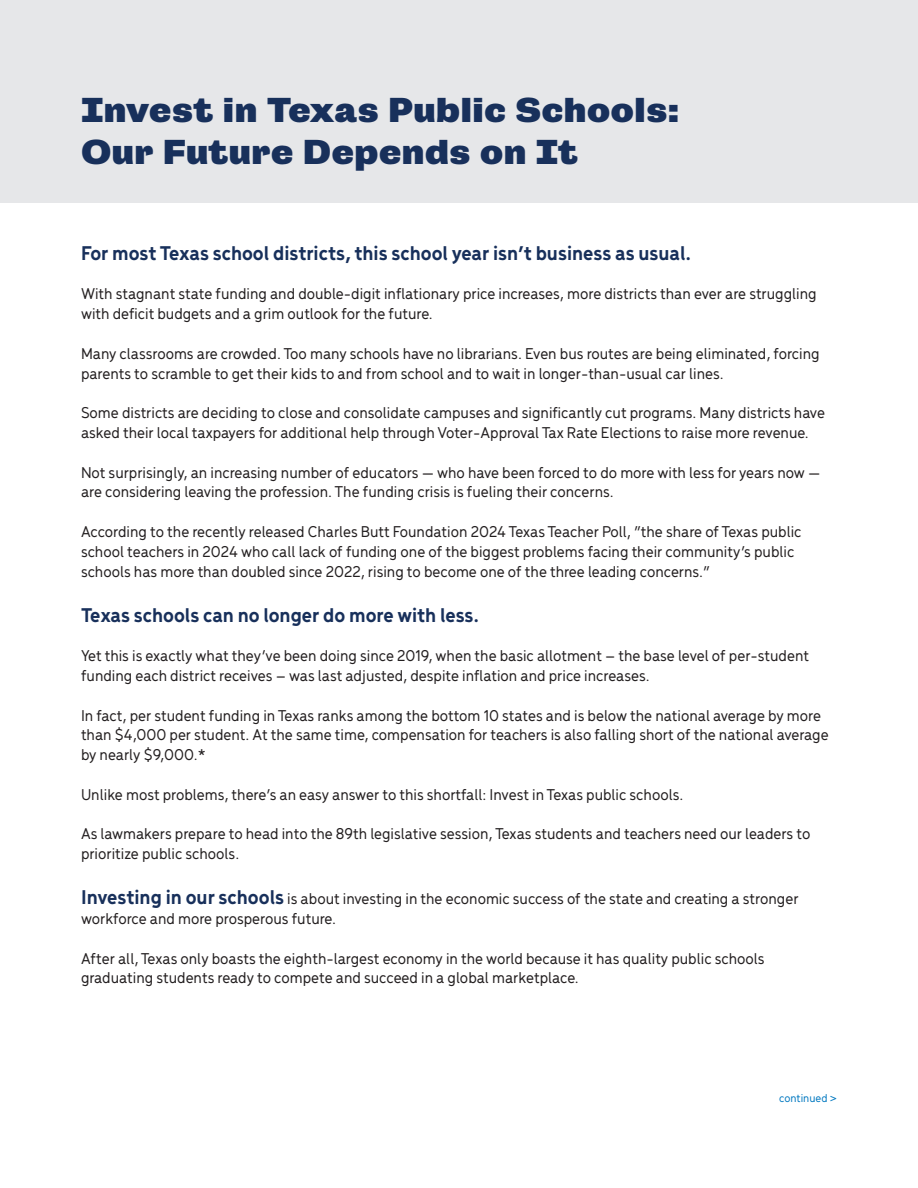
<style>
.page{position:relative;width:918px;height:1188px;background:#fff}
.page>*{position:absolute;margin:0;border:0;box-sizing:border-box;transform-origin:0 0}
.t1{font:900 34.5px/41.4px "Campaign";color:#18305b}
.t2{font:700 21px "Menca";color:#18305b}
.t3{font:500 16.5px/19.8px "Menca";color:#231f20}
.t4{font:500 12px "Menca";color:#0078c0}
.s1{font-weight:700;font-size:21px;color:#18305b}
</style>
<div class="page">
<div style="left:0;top:0;width:918px;height:202px;background:#e6e7e9"></div>
<p class="t1" style="left:81px;top:90px;width:600px">Invest in Texas Public Schools:<br>Our Future Depends on It</p>
<p class="t2" style="left:81px;top:238px;width:612px">For most Texas school districts, this school year isn’t business as usual.</p>
<p class="t3" style="left:81px;top:283px;width:737px">With stagnant state funding and double-digit inflationary price increases, more districts than ever are struggling with deficit budgets and a grim outlook for the future.</p>
<p class="t3" style="left:81px;top:343px;width:740px">Many classrooms are crowded. Too many schools have no librarians. Even bus routes are being eliminated, forcing parents to scramble to get their kids to and from school and to wait in longer-than-usual car lines.</p>
<p class="t3" style="left:81px;top:402px;width:746px">Some districts are deciding to close and consolidate campuses and significantly cut programs. Many districts have asked their local taxpayers for additional help through Voter-Approval Tax Rate Elections to raise more revenue.</p>
<p class="t3" style="left:81px;top:461px;width:741px">Not surprisingly, an increasing number of educators — who have been forced to do more with less for years now — are considering leaving the profession. The funding crisis is fueling their concerns.</p>
<p class="t3" style="left:81px;top:521px;width:722px">According to the recently released Charles Butt Foundation 2024 Texas Teacher Poll, “the share of Texas public school teachers in 2024 who call lack of funding one of the biggest problems facing their community’s public schools has more than doubled since 2022, rising to become one of the three leading concerns.”</p>
<p class="t2" style="left:81px;top:600px;width:400px">Texas schools can no longer do more with less.</p>
<p class="t3" style="left:81px;top:645px;width:730px">Yet this is exactly what they’ve been doing since 2019, when the basic allotment – the base level of per-student funding each district receives – was last adjusted, despite inflation and price increases.</p>
<p class="t3" style="left:81px;top:704px;width:749px">In fact, per student funding in Texas ranks among the bottom 10 states and is below the national average by more than $4,000 per student. At the same time, compensation for teachers is also falling short of the national average by nearly $9,000.*</p>
<p class="t3" style="left:81px;top:784px;width:604px">Unlike most problems, there’s an easy answer to this shortfall: Invest in Texas public schools.</p>
<p class="t3" style="left:81px;top:823px;width:731px">As lawmakers prepare to head into the 89th legislative session, Texas students and teachers need our leaders to prioritize public schools.</p>
<p class="t3" style="left:81px;top:888px;width:719px"><span class="s1">Investing in our schools</span> is about investing in the economic success of the state and creating a stronger workforce and more prosperous future.</p>
<p class="t3" style="left:81px;top:947px;width:685px">After all, Texas only boasts the eighth-largest economy in the world because it has quality public schools graduating students ready to compete and succeed in a global marketplace.</p>
<p class="t4" style="left:779px;top:1090px;width:59px">continued &gt;</p>
</div>
